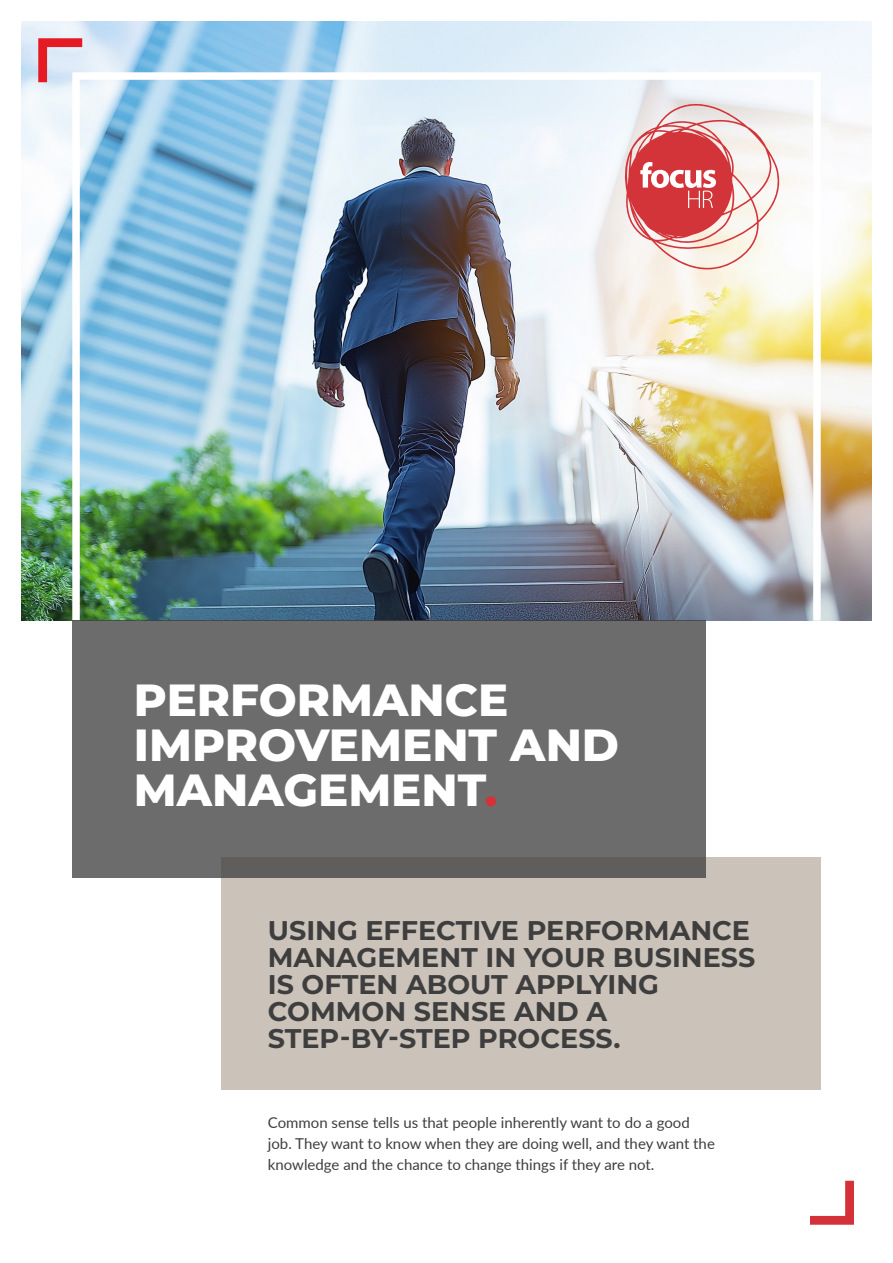
<style>
.page{position:relative;width:893px;height:1263px;background:#fff}
.page>*{position:absolute;margin:0;border:0;box-sizing:border-box;transform-origin:0 0}
.t1{font:800 45px/45px "Montserrat";color:#fff}
.t2{font:700 27px/27px "Montserrat";color:#3e3e3f}
.t3{font:15px/21px "Lato";color:#3e3e3f}
.s1{color:#d43238}
</style>
<div class="page">
<img style="left:21px;top:21px;width:851px;height:599px">
<div style="left:72px;top:72px;width:749px;height:552px;border:8px solid #fff"></div>
<svg style="left:38px;top:38px;width:44px;height:44px;background:#e0a0ab"></svg>
<svg style="left:810px;top:1181px;width:44px;height:44px"></svg>
<div style="left:221px;top:857px;width:600px;height:233px;background:#cbc3b9"></div>
<div style="left:72px;top:620px;width:634px;height:258px;background:#6c6c6d"></div>
<svg style="left:624px;top:102px;width:158px;height:171px"></svg>
<h1 class="t1" style="left:134px;top:675px;width:487px">PERFORMANCE<br>IMPROVEMENT AND<br>MANAGEMENT<span class="s1">.</span></h1>
<h2 class="t2" style="left:268px;top:916px;width:489px">USING EFFECTIVE PERFORMANCE<br>MANAGEMENT IN YOUR BUSINESS<br>IS OFTEN ABOUT APPLYING<br>COMMON SENSE AND A<br>STEP-BY-STEP PROCESS.</h2>
<p class="t3" style="left:268px;top:1111px;width:449px">Common sense tells us that people inherently want to do a good job. They want to know when they are doing well, and they want the knowledge and the chance to change things if they are not.</p>
</div>
